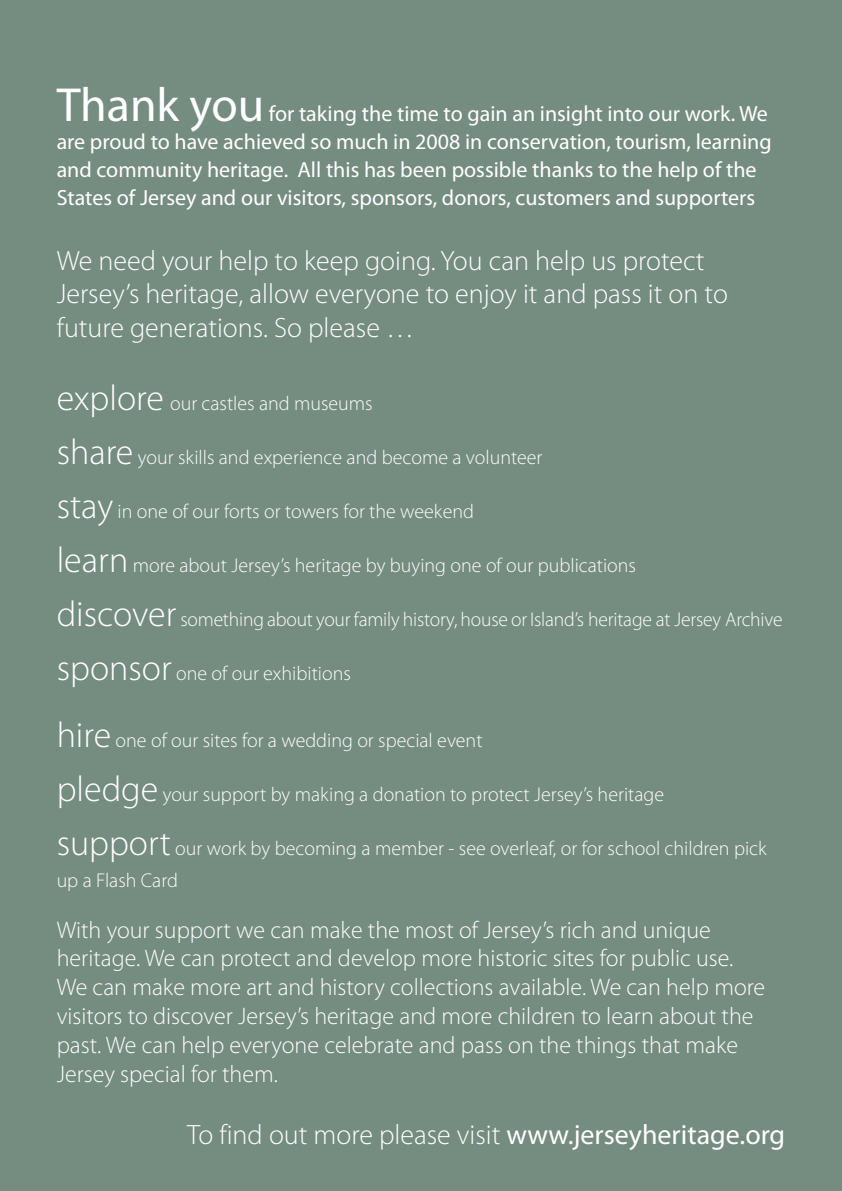
<style>
.page{position:relative;width:842px;height:1191px;background:#758c81}
.page>*{position:absolute;margin:0;border:0;box-sizing:border-box;transform-origin:0 0}
.t1{font:300 28px/33.6px "Myriad Pro";color:#fff}
.t2{font:300 24px/28.8px "Myriad Pro";color:#fff}
.t3{font:22px/28px "Myriad Pro";color:#fff}
.t4{font:300 20px/31.2px "Myriad Pro";color:#fff}
.s1{font-size:48px}
.s2{font-size:36px}
.s3{font-weight:400}
</style>
<div class="page">
<p class="t3" style="left:57px;top:101px;width:716px"><span class="s1">Thank you</span> for taking the time to gain an insight into our work. We are proud to have achieved so much in 2008 in conservation, tourism, learning and community heritage. All this has been possible thanks to the help of the States of Jersey and our visitors, sponsors, donors, customers and supporters</p>
<h1 class="t1" style="left:57px;top:245px;width:673px">We need your help to keep going. You can help us protect<br>Jersey’s heritage, allow everyone to enjoy it and pass it on to future generations. So please …</h1>
<p class="t4" style="left:57px;top:389px;width:318px"><span class="s2">explore</span> our castles and museums</p>
<p class="t4" style="left:57px;top:443px;width:487px"><span class="s2">share</span> your skills and experience and become a volunteer</p>
<p class="t4" style="left:57px;top:497px;width:419px"><span class="s2">stay</span> in one of our forts or towers for the weekend</p>
<p class="t4" style="left:57px;top:551px;width:581px"><span class="s2">learn</span> more about Jersey’s heritage by buying one of our publications</p>
<p class="t4" style="left:57px;top:605px;width:727px"><span class="s2">discover</span> something about your family history, house or Island’s heritage at Jersey Archive</p>
<p class="t4" style="left:57px;top:659px;width:296px"><span class="s2">sponsor</span> one of our exhibitions</p>
<p class="t4" style="left:57px;top:726px;width:427px"><span class="s2">hire</span> one of our sites for a wedding or special event</p>
<p class="t4" style="left:57px;top:780px;width:609px"><span class="s2">pledge</span> your support by making a donation to protect Jersey’s heritage</p>
<p class="t4" style="left:57px;top:834px;width:711px"><span class="s2">support</span> our work by becoming a member - see overleaf, or for school children pick up a Flash Card</p>
<p class="t2" style="left:57px;top:917px;width:710px">With your support we can make the most of Jersey’s rich and unique heritage. We can protect and develop more historic sites for public use.<br>We can make more art and history collections available. We can help more visitors to discover Jersey’s heritage and more children to learn about the past. We can help everyone celebrate and pass on the things that make Jersey special for them.</p>
<h1 class="t1" style="left:187px;top:1120px;width:599px">To find out more please visit <span class="s3">www.jerseyheritage.org</span></h1>
</div>
